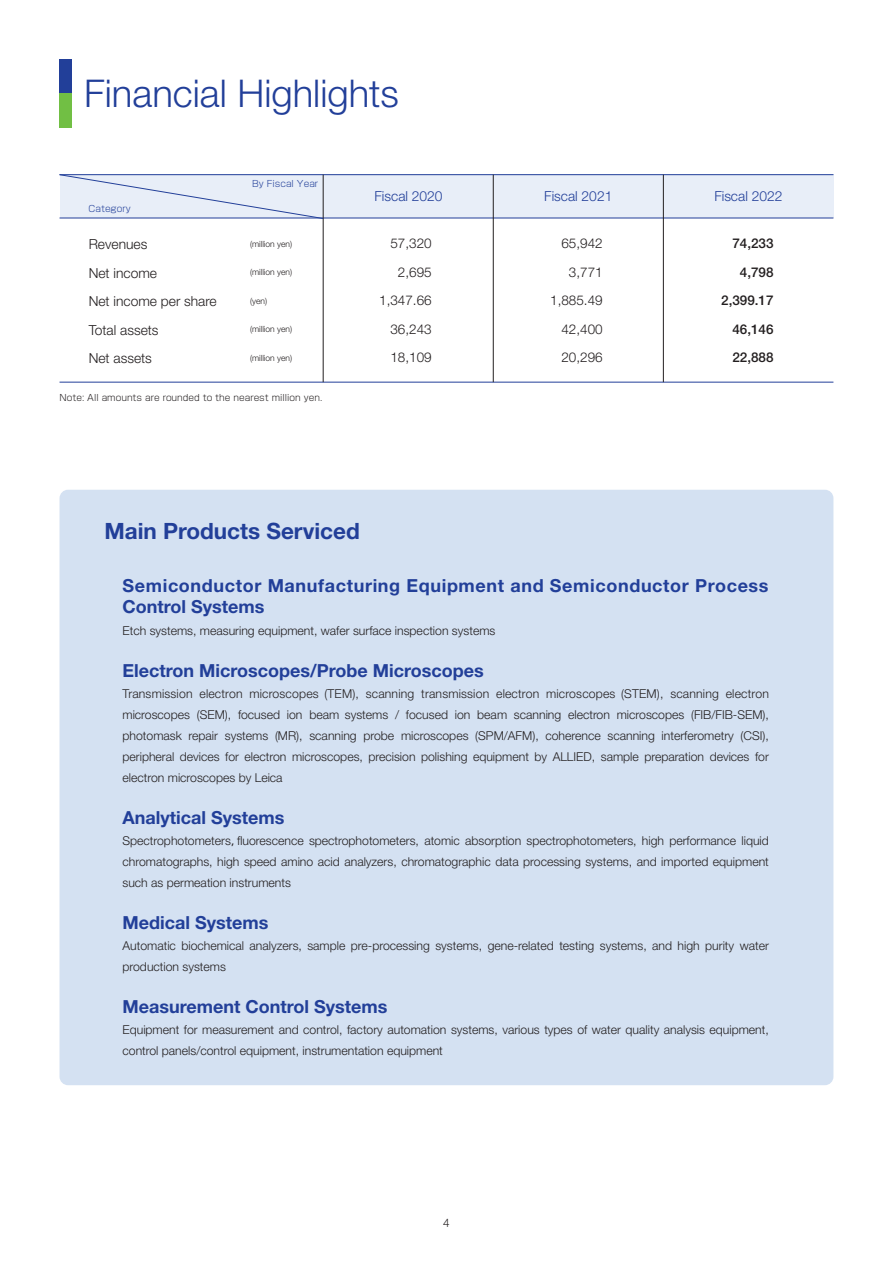
<style>
.page{position:relative;width:893px;height:1263px;background:#fff}
.page>*{position:absolute;margin:0;border:0;box-sizing:border-box;transform-origin:0 0}
.t1{font:300 38.25px "Helvetica Neue LT Std";color:#223f99}
.t2{font:700 22.5px "Helvetica Neue LT Std";color:#223f99}
.t3{font:700 18px "Helvetica Neue LT Std";color:#223f99}
.t4{font:700 18px/21px "Helvetica Neue LT Std";letter-spacing:.035em;color:#223f99}
.t5{font:300 13.8px/28.5px "Helvetica Neue LT Std";color:#231f20}
.t6{font:300 13.8px "Helvetica Neue LT Std";color:#223f99}
.t7{font:300 13.5px/28.5px "Helvetica Neue LT Std";color:#231f20;text-align:right}
.t8{font:500 13.5px/28.5px "Helvetica Neue LT Std";color:#231f20;text-align:right}
.t9{font:300 12.15px/21px "Helvetica Neue LT Std";color:#231f20;text-align:justify}
.t10{font:300 11.7px "Helvetica Neue LT Std";color:#231f20}
.t11{font:300 9px "Shin Go Pro";color:#231f20}
.t12{font:300 9px "Shin Go Pro";color:#223f99}
.t13{font:300 8.55px "Helvetica Neue LT Std";color:#231f20}
.s1{font-family:"Koz Go Pr 6 N";font-weight:400}
</style>
<div class="page">
<div style="left:60px;top:490px;width:773px;height:595px;background:#d4e1f2;border-radius:9px"></div>
<div style="left:60px;top:60px;width:12px;height:68px;background:#223f99"></div>
<div style="left:60px;top:94px;width:12px;height:34px;background:#71bf44"></div>
<div style="left:60px;top:175px;width:773px;height:43px;background:#e8eef8"></div>
<hr style="left:60px;top:218px;width:773px;height:1px;background:#223f99">
<hr style="left:60px;top:382px;width:773px;height:1px;background:#223f99">
<hr style="left:60px;top:174px;width:773px;height:1px;background:#223f99">
<hr style="left:323px;top:175px;width:1px;height:207px;background:#231f20">
<hr style="left:493px;top:175px;width:1px;height:207px;background:#231f20">
<hr style="left:663px;top:175px;width:1px;height:207px;background:#231f20">
<svg style="left:59px;top:174px;width:265px;height:45px"></svg>
<p class="t1" style="left:84px;top:70px;width:316px">Financial Highlights</p>
<p class="t12" style="left:89px;top:201px;width:44px">Category</p>
<p class="t12" style="left:252px;top:177px;width:68px">By Fiscal Year</p>
<p class="t5" style="left:89px;top:230px;width:130px">Revenues<br>Net income<br>Net income per share<br>Total assets<br>Net assets</p>
<p class="t13" style="left:250px;top:238px;width:44px">(million yen)</p>
<p class="t13" style="left:250px;top:267px;width:44px">(million yen)</p>
<p class="t13" style="left:250px;top:295px;width:19px">(yen)</p>
<p class="t13" style="left:250px;top:324px;width:44px">(million yen)</p>
<p class="t13" style="left:250px;top:352px;width:44px">(million yen)</p>
<p class="t11" style="left:60px;top:390px;width:264px">Note: All amounts are rounded to the nearest million yen.</p>
<p class="t6" style="left:375px;top:187px;width:70px">Fiscal 2020</p>
<p class="t6" style="left:714px;top:187px;width:70px">Fiscal 2022</p>
<p class="t6" style="left:544px;top:187px;width:70px">Fiscal 2021</p>
<p class="t7" style="left:379px;top:229px;width:54px">57,320<br>2,695<br>1,347.66<br>36,243<br>18,109</p>
<p class="t7" style="left:550px;top:229px;width:54px">65,942<br>3,771<br>1,885.49<br>42,400<br>20,296</p>
<p class="t8" style="left:721px;top:229px;width:54px">74,233<br>4,798<br>2,399.17<br>46,146<br>22,888</p>
<p class="t2" style="left:104px;top:517px;width:257px">Main Products Serviced</p>
<p class="t4" style="left:123px;top:575px;width:647px">Semiconductor Manufacturing Equipment and Semiconductor Process<br>Control Systems</p>
<p class="t9" style="left:123px;top:620px;width:374px">Etch systems, measuring equipment, wafer surface inspection systems</p>
<p class="t3" style="left:123px;top:659px;width:363px">Electron Microscopes/Probe Microscopes</p>
<p class="t9" style="left:123px;top:683px;width:648px">Transmission electron microscopes (TEM), scanning transmission electron microscopes (STEM), scanning electron microscopes (SEM), focused ion beam systems / focused ion beam scanning electron microscopes (FIB/FIB-SEM), photomask repair systems (MR), scanning probe microscopes (SPM/AFM), coherence scanning interferometry (CSI), peripheral devices for electron microscopes, precision polishing equipment by ALLIED, sample preparation devices for electron microscopes by Leica</p>
<p class="t3" style="left:123px;top:806px;width:163px">Analytical Systems</p>
<p class="t9" style="left:123px;top:830px;width:648px">Spectrophotometers<span class="s1">，</span>fluorescence spectrophotometers, atomic absorption spectrophotometers, high performance liquid chromatographs, high speed amino acid analyzers, chromatographic data processing systems, and imported equipment such as permeation instruments</p>
<p class="t3" style="left:123px;top:911px;width:147px">Medical Systems</p>
<p class="t9" style="left:123px;top:935px;width:648px">Automatic biochemical analyzers, sample pre-processing systems, gene-related testing systems, and high purity water production systems</p>
<p class="t3" style="left:123px;top:995px;width:266px">Measurement Control Systems</p>
<p class="t9" style="left:123px;top:1019px;width:648px">Equipment for measurement and control, factory automation systems, various types of water quality analysis equipment, control panels/control equipment, instrumentation equipment</p>
<p class="t10" style="left:443px;top:1215px;width:8px">4</p>
</div>
